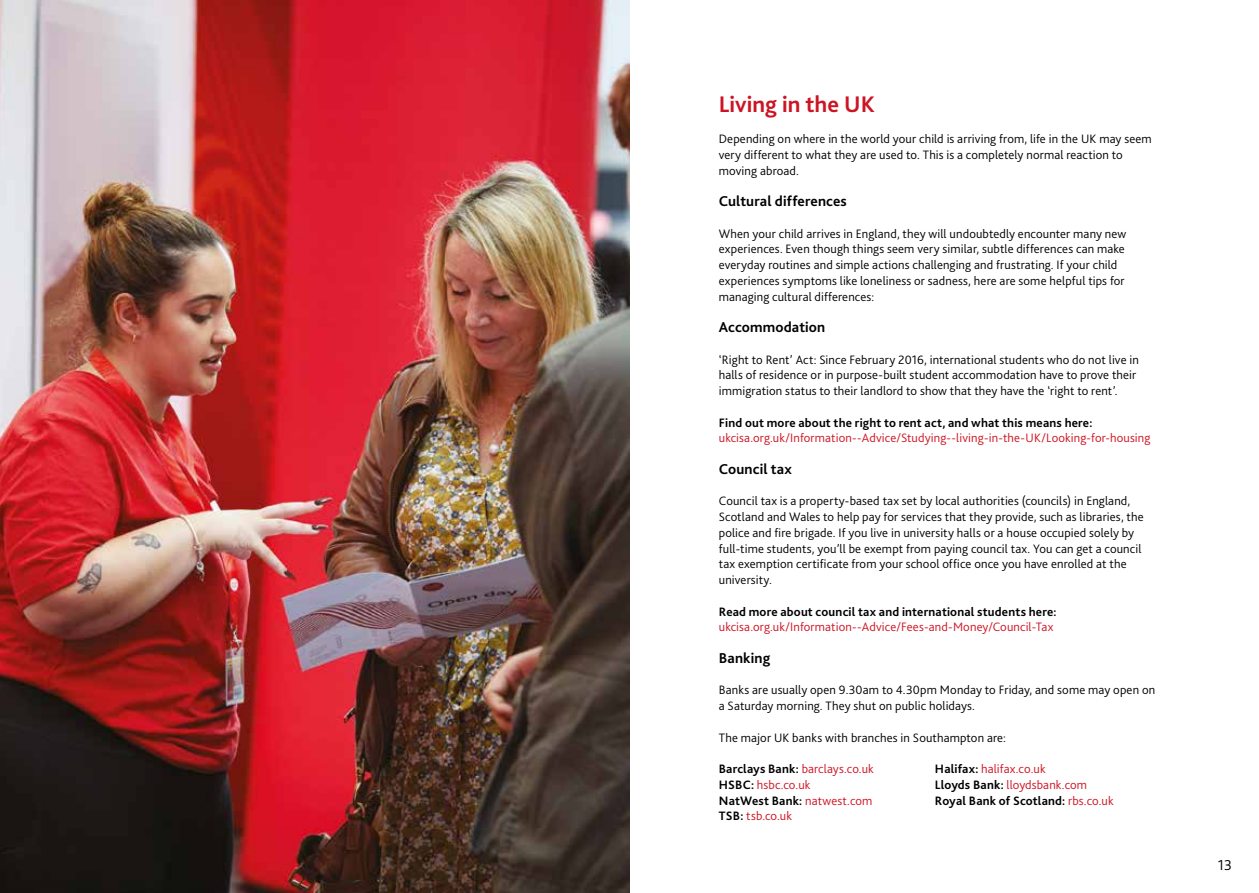
<style>
.page{position:relative;width:1259px;height:893px;background:#fff}
.page>*{position:absolute;margin:0;border:0;box-sizing:border-box;transform-origin:0 0}
.t1{font:700 23.7px "Bliss";color:#cd1423}
.t2{font:700 15px "Bliss";letter-spacing:.01em;color:#000}
.t3{font:300 15px "Bliss";color:#000}
.t4{font:300 12.75px/15.8px "Bliss";letter-spacing:.01em;color:#000}
.t5{font:300 12.75px "Bliss";letter-spacing:.01em;color:#cd1423}
.t6{font:700 12.75px "Bliss";letter-spacing:.015em;color:#000}
.s1{font-weight:700;color:#000}
.s2{font-weight:300;color:#cd1423}
</style>
<div class="page">
<img style="left:0;top:0;width:629px;height:893px">
<h1 class="t1" style="left:719px;top:89px;width:158px">Living in the UK</h1>
<p class="t4" style="left:719px;top:131px;width:434px">Depending on where in the world your child is arriving from, life in the UK may seem very different to what they are used to. This is a completely normal reaction to moving abroad.</p>
<p class="t2" style="left:719px;top:192px;width:129px">Cultural differences</p>
<p class="t4" style="left:719px;top:225px;width:409px">When your child arrives in England, they will undoubtedly encounter many new experiences. Even though things seem very similar, subtle differences can make everyday routines and simple actions challenging and frustrating. If your child experiences symptoms like loneliness or sadness, here are some helpful tips for managing cultural differences:</p>
<p class="t2" style="left:719px;top:318px;width:108px">Accommodation</p>
<p class="t4" style="left:719px;top:351px;width:421px">‘Right to Rent’ Act: Since February 2016, international students who do not live in halls of residence or in purpose-built student accommodation have to prove their immigration status to their landlord to show that they have the ‘right to rent’.</p>
<p class="t6" style="left:719px;top:414px;width:375px">Find out more about the right to rent act, and what this means here:</p>
<p class="t5" style="left:719px;top:430px;width:433px">ukcisa.org.uk/Information--Advice/Studying--living-in-the-UK/Looking-for-housing</p>
<p class="t2" style="left:719px;top:459px;width:74px">Council tax</p>
<p class="t4" style="left:719px;top:493px;width:426px">Council tax is a property-based tax set by local authorities (councils) in England, Scotland and Wales to help pay for services that they provide, such as libraries, the police and fire brigade. If you live in university halls or a house occupied solely by full-time students, you’ll be exempt from paying council tax. You can get a council tax exemption certificate from your school office once you have enrolled at the university.</p>
<p class="t6" style="left:719px;top:603px;width:339px">Read more about council tax and international students here:</p>
<p class="t5" style="left:719px;top:619px;width:336px">ukcisa.org.uk/Information--Advice/Fees-and-Money/Council-Tax</p>
<p class="t2" style="left:719px;top:648px;width:53px">Banking</p>
<p class="t4" style="left:719px;top:682px;width:438px">Banks are usually open 9.30am to 4.30pm Monday to Friday, and some may open on a Saturday morning. They shut on public holidays.</p>
<p class="t4" style="left:719px;top:729px;width:289px">The major UK banks with branches in Southampton are:</p>
<p class="t5" style="left:719px;top:761px;width:157px"><span class="s1">Barclays Bank:</span> barclays.co.uk</p>
<p class="t5" style="left:935px;top:761px;width:112px"><span class="s1">Halifax:</span> halifax.co.uk</p>
<p class="t5" style="left:719px;top:777px;width:93px"><span class="s1">HSBC:</span> hsbc.co.uk</p>
<p class="t5" style="left:935px;top:777px;width:154px"><span class="s1">Lloyds Bank:</span> lloydsbank.com</p>
<p class="t6" style="left:719px;top:792px;width:155px">NatWest Bank: <span class="s2">natwest.com</span></p>
<p class="t6" style="left:935px;top:792px;width:180px">Royal Bank of Scotland: <span class="s2">rbs.co.uk</span></p>
<p class="t5" style="left:719px;top:808px;width:75px"><span class="s1">TSB:</span> tsb.co.uk</p>
<p class="t3" style="left:1218px;top:856px;width:16px">13</p>
</div>
